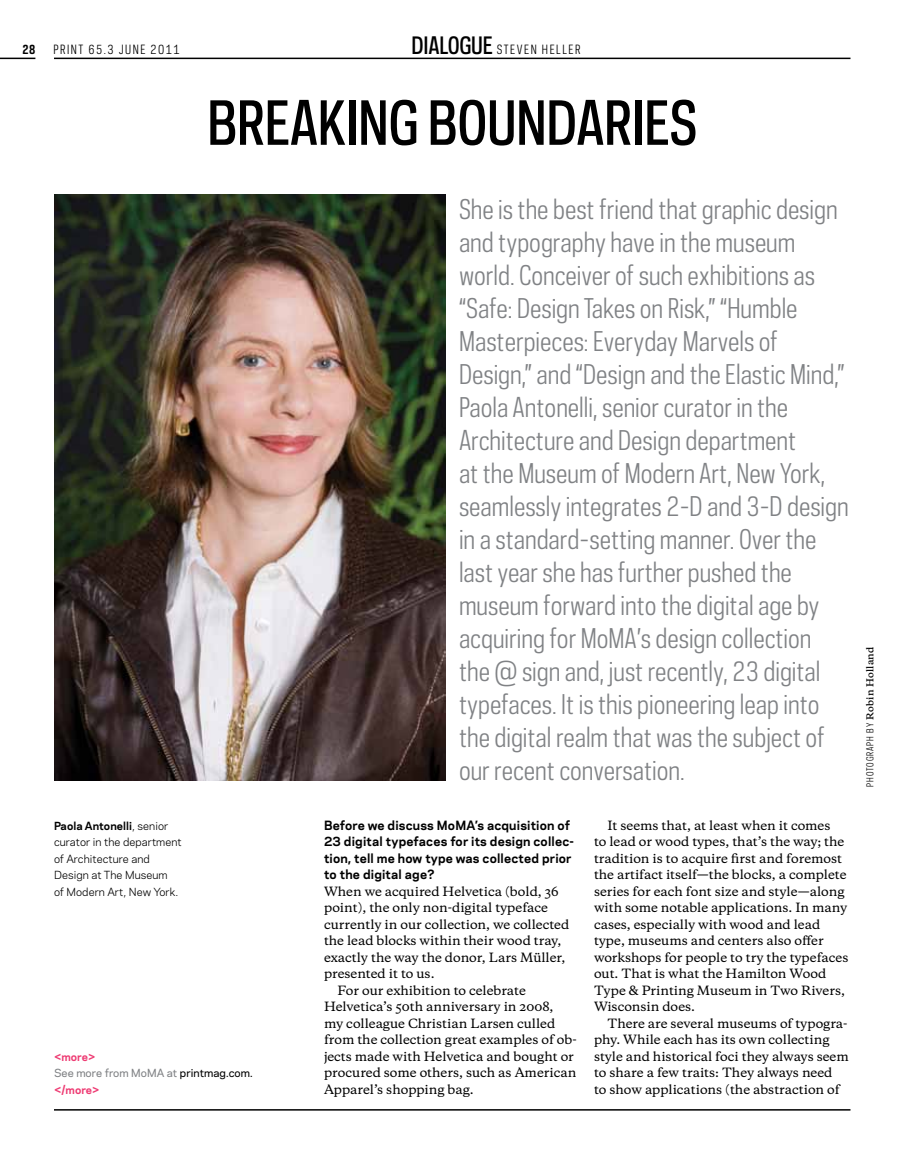
<style>
.page{position:relative;width:918px;height:1175px;background:#fff}
.page>*{position:absolute;margin:0;border:0;box-sizing:border-box;transform-origin:0 0}
.t1{font:500 57px "Galaxie Polaris Condensed";letter-spacing:-.01em;color:#000}
.t2{font:25.5px/33px "Galaxie Polaris Condensed";color:#808285}
.t3{font:500 12px/16.5px "Galaxie Copernicus";color:#000}
.t4{font:700 12px/16.5px "Galaxie Polaris";letter-spacing:.015em;color:#000}
.t5{font:12px "Galaxie Polaris Condensed";letter-spacing:.125em;color:#000}
.t6{font:700 12px "Galaxie Polaris Condensed";color:#000}
.t7{font:10.5px/16.5px "Galaxie Polaris";letter-spacing:.005em;color:#000}
.t8{font:500 10.5px/16.5px "Galaxie Polaris";letter-spacing:.005em;color:#808285}
.t9{font:9px "Galaxie Polaris Condensed";letter-spacing:.1em;color:#000}
.s1{font-weight:500;font-size:22.5px}
.s2{font-weight:700}
.s3{font-weight:700;color:#ee3b73}
.s4{color:#000}
.s5{font-family:"Galaxie Copernicus";font-weight:600}
</style>
<div class="page">
<hr style="left:54px;top:58px;width:796px;height:1px;background:#000">
<hr style="left:54px;top:1109px;width:796px;height:1px;background:#000">
<hr style="left:0;top:58px;width:35px;height:1px;background:#000">
<img style="left:54px;top:195px;width:392px;height:585px">
<p class="t6" style="left:22px;top:41px;width:15px">28</p>
<p class="t5" style="left:53px;top:41px;width:128px">print 65.3 june 2011</p>
<p class="t5" style="left:412px;top:41px;width:170px"><span class="s1">DIALOGUE</span> steven heller</p>
<h1 class="t1" style="left:207px;top:85px;width:492px">BREAKING BOUNDARIES</h1>
<p class="t7" style="left:54px;top:817px;width:129px"><span class="s2">Paola Antonelli</span>, senior curator in the department of Architecture and<br>Design at The Museum<br>of Modern Art, New York.</p>
<p class="t8" style="left:54px;top:1048px;width:200px"><span class="s3">&lt;more&gt;<br></span>See more from MoMA at <span class="s4">printmag.com. </span><span class="s3">&lt;/more&gt;</span></p>
<p class="t2" style="left:459px;top:192px;width:391px">She is the best friend that graphic design and typography have in the museum world. Conceiver of such exhibitions as “Safe: Design Takes on Risk,” “Humble Masterpieces: Everyday Marvels of Design,” and “Design and the Elastic Mind,” Paola Antonelli, senior curator in the Architecture and Design department<br>at the Museum of Modern Art, New York, seamlessly integrates 2-D and 3-D design in a standard-setting manner. Over the last year she has further pushed the museum forward into the digital age by acquiring for MoMA’s design collection the @ sign and, just recently, 23 digital typefaces. It is this pioneering leap into the digital realm that was the subject of our recent conversation.</p>
<p class="t4" style="left:324px;top:816px;width:251px">Before we discuss MoMA’s acquisition of 23 digital typefaces for its design collec&shy;tion, tell me how type was collected prior to the digital age?</p>
<p class="t3" style="left:324px;top:883px;width:236px">When we acquired Helvetica (bold, 36</p>
<p class="t3" style="left:324px;top:899px;width:226px">point), the only non-digital typeface</p>
<p class="t3" style="left:324px;top:916px;width:247px">currently in our collection, we collected</p>
<p class="t3" style="left:324px;top:932px;width:239px">the lead blocks within their wood tray,</p>
<p class="t3" style="left:324px;top:949px;width:243px">exactly the way the donor, Lars Müller,</p>
<p class="t3" style="left:324px;top:965px;width:112px">presented it to us.</p>
<p class="t3" style="left:338px;top:982px;width:190px">For our exhibition to celebrate</p>
<p class="t3" style="left:324px;top:998px;width:231px">Helvetica’s 50th anniversary in 2008,</p>
<p class="t3" style="left:324px;top:1015px;width:233px">my colleague Christian Larsen culled</p>
<p class="t3" style="left:324px;top:1031px;width:254px">from the collection great examples of ob-</p>
<p class="t3" style="left:324px;top:1048px;width:251px">jects made with Helvetica and bought or</p>
<p class="t3" style="left:324px;top:1064px;width:254px">procured some others, such as American</p>
<p class="t3" style="left:324px;top:1081px;width:151px">Apparel’s shopping bag.</p>
<p class="t3" style="left:594px;top:817px;width:256px;text-indent:14px">It seems that, at least when it comes<br>to lead or wood types, that’s the way; the tradition is to acquire first and foremost the artifact itself—the blocks, a complete series for each font size and style—along with some notable applications. In many cases, especially with wood and lead type, museums and centers also offer workshops for people to try the typefaces out. That is what the Hamilton Wood Type &amp; Printing Museum in Two Rivers, Wisconsin does.</p>
<p class="t3" style="left:594px;top:1015px;width:256px;text-indent:14px">There are several museums of typogra&shy;phy. While each has its own collecting style and historical foci they always seem to share a few traits: They always need<br>to show applications (the abstraction of</p>
<p class="t9" style="left:864px;top:787px;width:142px;rotate:-90deg">photograph by <span class="s5">Robin Holland</span></p>
</div>
